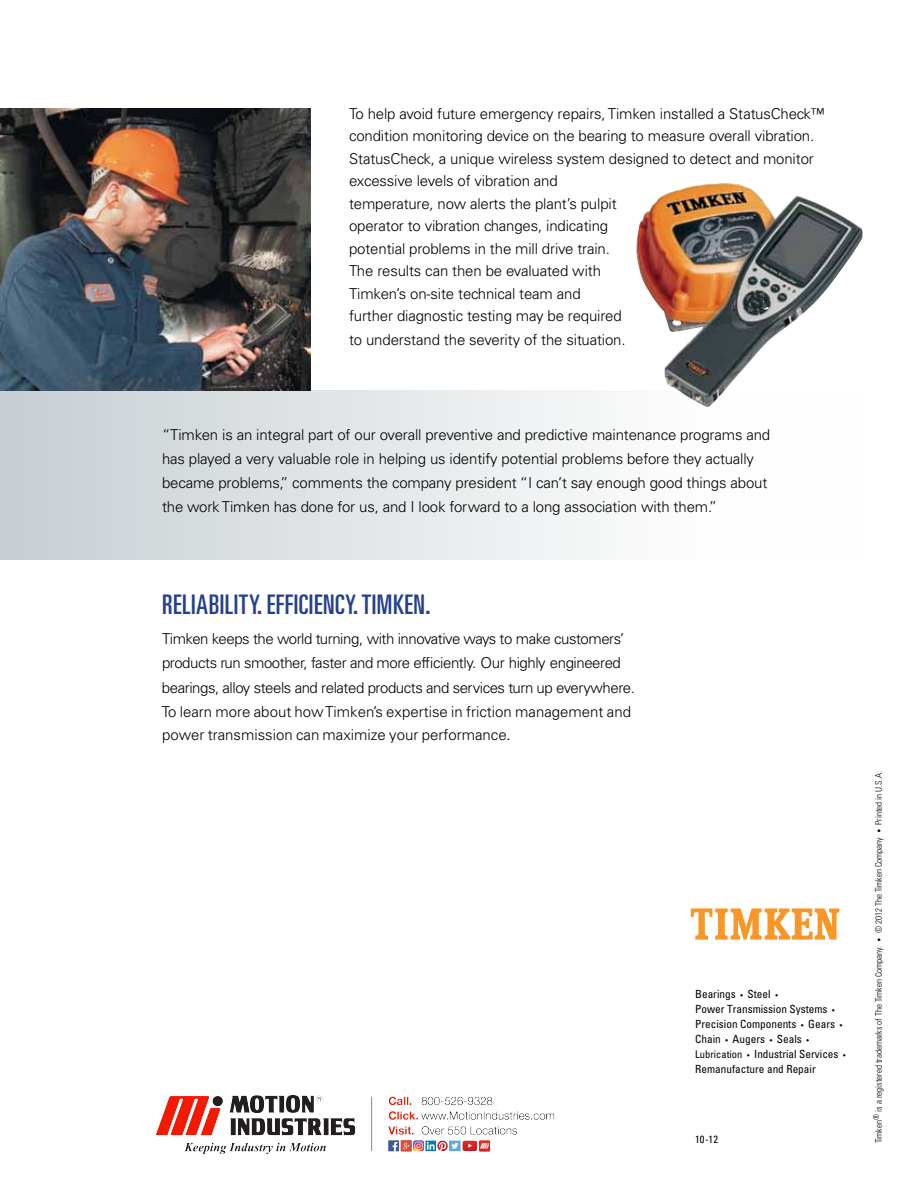
<style>
.page{position:relative;width:918px;height:1188px;background:#fff}
.page>*{position:absolute;margin:0;border:0;box-sizing:border-box;transform-origin:0 0}
.t1{font:ultra-condensed 27px "Univers LT Std";letter-spacing:.02em;color:#25408f}
.t2{font:300 15px/22.5px "Univers LT Std";letter-spacing:-.01em;color:#000}
.t3{font:300 15px/23.9px "Univers LT Std";letter-spacing:-.03em;color:#000}
.t4{font:condensed 11.25px/15px "Univers LT Std";color:#000}
.t5{font:condensed 10.5px "Univers LT Std";color:#000}
.t6{font:300 condensed 9px "Univers LT Std";color:#000}
.s1{font-family:"Minion Pro";font-weight:400}
.s2{font-size:7.5px}
.s3{font-size:10.5px}
</style>
<div class="page">
<div style="left:0;top:390px;width:864px;height:170px;background:linear-gradient(to right,#c9d0d3,#fff)"></div>
<svg style="left:691px;top:908px;width:148px;height:32px"></svg>
<img style="left:0;top:109px;width:310px;height:281px">
<img style="left:636px;top:183px;width:227px;height:224px">
<img style="left:156px;top:1096px;width:398px;height:58px">
<p class="t2" style="left:349px;top:102px;width:477px">To help avoid future emergency repairs,Timken installed a StatusCheck™ condition monitoring device on the bearing to measure overall vibration.<br>StatusCheck, a unique wireless system designed to detect and monitor excessive levels of vibration and<br>temperature, now alerts the plant’s pulpit<br>operator to vibration changes, indicating<br>potential problems in the mill drive train.<br>The results can then be evaluated with<br>Timken’s on-site technical team and<br>further diagnostic testing may be required</p>
<p class="t2" style="left:349px;top:329px;width:278px">to understand the severity of the situation.</p>
<p class="t2" style="left:162px;top:423px;width:610px;line-height:24px">“Timken is an integral part of our overall preventive and predictive maintenance programs and has played a very valuable role in helping us identify potential problems before they actually became problems,” comments the company president “I can’t say enough good things about the work Timken has done for us, and I look forward to a long association with them.”</p>
<h1 class="t1" style="left:162px;top:589px;width:204px">RELIABILITY. EFFICIENCY. TIMKEN</h1>
<h1 class="t1" style="left:426px;top:589px;width:7px">.</h1>
<p class="t3" style="left:162px;top:627px;width:474px">Timken keeps the world turning, with innovative ways to make customers’ products run smoother, faster and more efficiently. Our highly engineered bearings, alloy steels and related products and services turn up everywhere.<br>To learn more about how Timken’s expertise in friction management and power transmission can maximize your performance<span class="s1">.</span></p>
<p class="t4" style="left:695px;top:987px;width:152px">Bearings <span class="s2">•</span> Steel <span class="s2">•<br></span>Power Transmission Systems <span class="s2">•<br></span>Precision Components <span class="s2">•</span> Gears <span class="s2">•<br></span>Chain <span class="s2">•</span> Augers <span class="s2">•</span> Seals <span class="s2">•<br></span><span class="s3">Lubrication</span> <span class="s2">•</span> Industrial Services <span class="s2">•<br></span>Remanufacture and Repair</p>
<p class="t5" style="left:695px;top:1133px;width:24px">10-12</p>
<p class="t6" style="left:873px;top:1143px;width:374px;rotate:-90deg">Timken<sup>®</sup> is a registered trademarks of The Timken Company. <span class="s2">•</span> © 2012 The Timken Company <span class="s2">•</span> Printed in U.S.A.</p>
</div>
